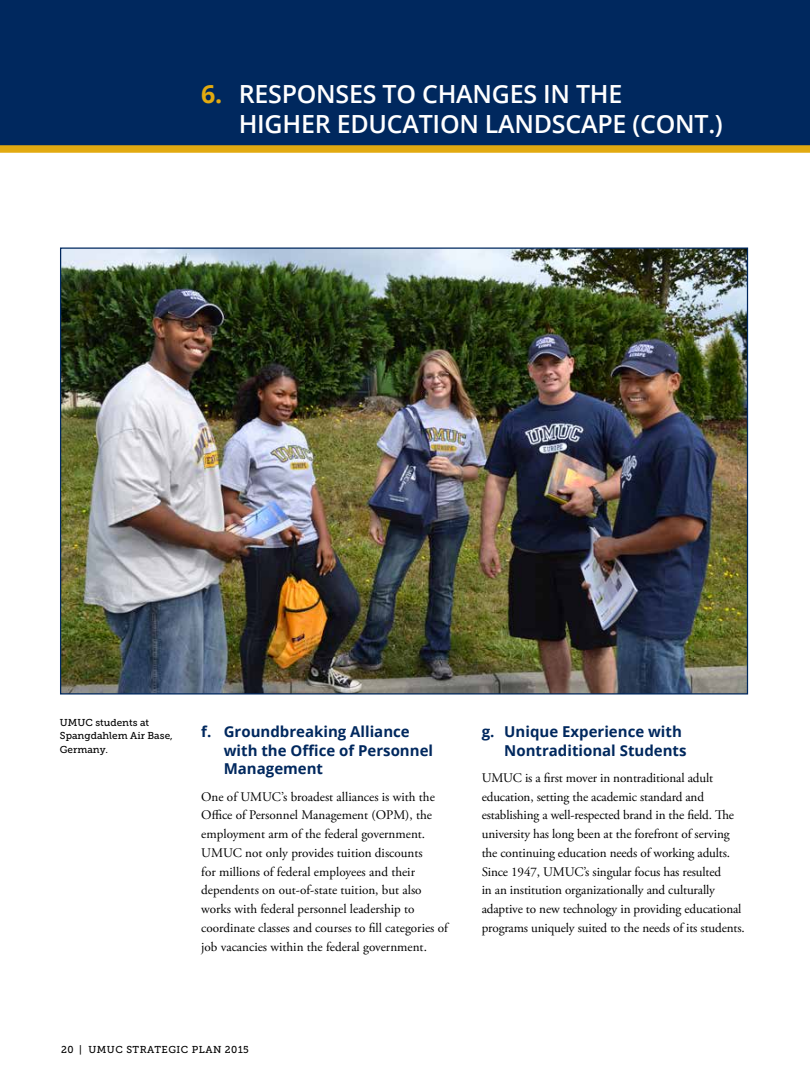
<style>
.page{position:relative;width:810px;height:1080px;background:#fff}
.page>*{position:absolute;margin:0;border:0;box-sizing:border-box;transform-origin:0 0}
.t1{font:600 25px/30px "Open Sans";letter-spacing:-.01em;color:#fff}
.t2{font:700 15px/18.8px "Open Sans";color:#00285e}
.t3{font:13.12px/18.8px "Adobe Garamond Pro";letter-spacing:-.01em;color:#000}
.t4{font:10px/13.8px "Museo Slab 500";color:#000}
.t5{font:10px "Museo Slab 500";letter-spacing:.05em;color:#000}
.s1{font-weight:700;color:#e2aa10}
</style>
<div class="page">
<div style="left:0;top:0;width:810px;height:152px;background:#00285e"></div>
<div style="left:0;top:145px;width:810px;height:8px;background:#e2aa10"></div>
<img style="left:62px;top:250px;width:684px;height:443px">
<h1 class="t1" style="left:239px;top:78px;width:486px;text-indent:-38px"><span class="s1">6.</span> RESPONSES TO CHANGES IN THE<br>HIGHER EDUCATION LANDSCAPE (CONT.)</h1>
<p class="t4" style="left:60px;top:715px;width:114px">UMUC students at<br>Spangdahlem Air Base,<br>Germany.</p>
<h3 class="t2" style="left:224px;top:722px;width:211px;text-indent:-22px">f. Groundbreaking Alliance with the Office of Personnel<br>Management</h3>
<p class="t3" style="left:201px;top:788px;width:248px">One of UMUC’s broadest alliances is with the Office of Personnel Management (OPM), the employment arm of the federal government.<br>UMUC not only provides tuition discounts<br>for millions of federal employees and their dependents on out-of-state tuition, but also works with federal personnel leadership to coordinate classes and courses to fill categories of job vacancies within the federal government.</p>
<h3 class="t2" style="left:504px;top:722px;width:184px;text-indent:-22px">g. Unique Experience with<br>Nontraditional Students</h3>
<p class="t3" style="left:482px;top:769px;width:265px">UMUC is a first mover in nontraditional adult education, setting the academic standard and establishing a well-respected brand in the field. The university has long been at the forefront of serving the continuing education needs of working adults.<br>Since 1947, UMUC’s singular focus has resulted<br>in an institution organizationally and culturally adaptive to new technology in providing educational programs uniquely suited to the needs of its students.</p>
<p class="t5" style="left:61px;top:1044px;width:189px">20 | UMUC STRATEGIC PLAN 2015</p>
</div>
